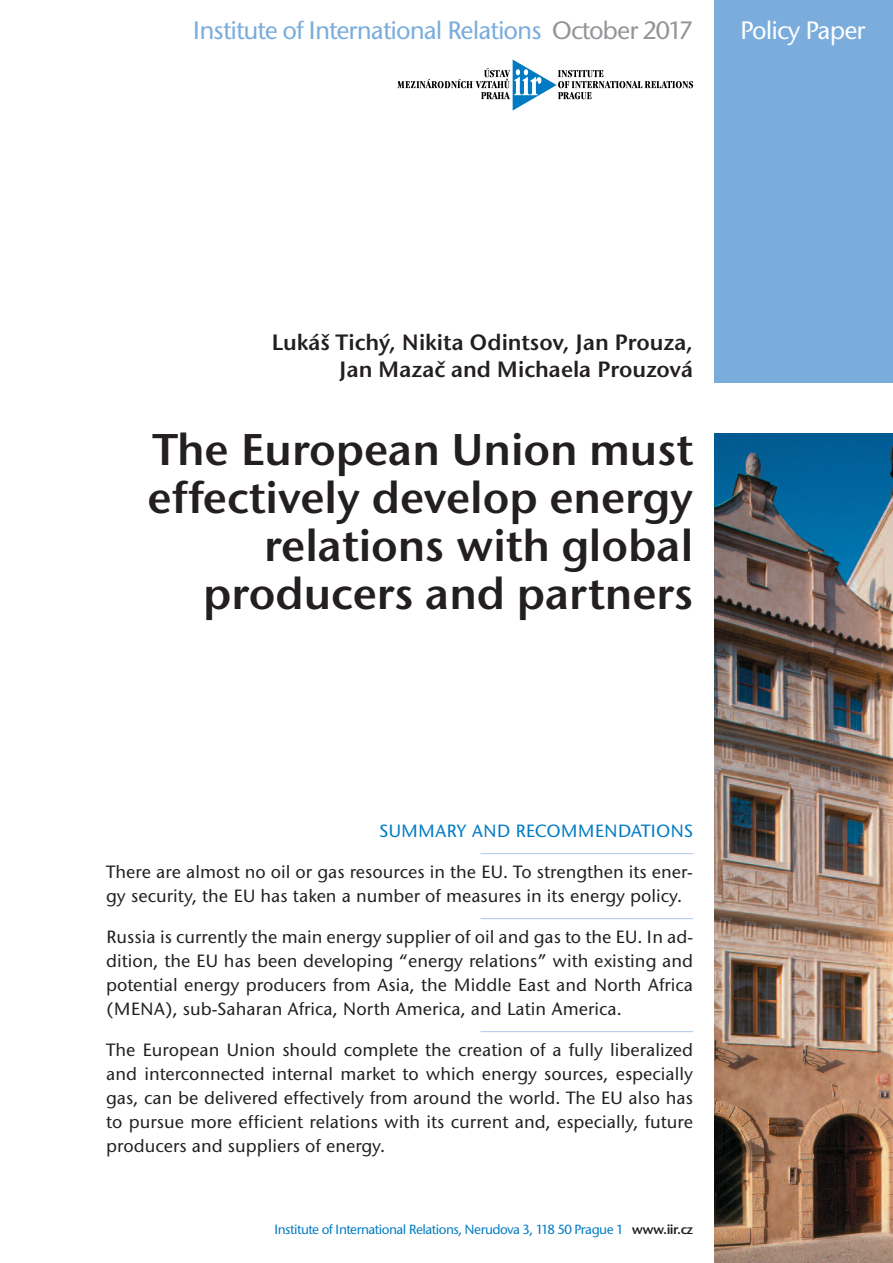
<style>
.page{position:relative;width:893px;height:1263px;background:#fff}
.page>*{position:absolute;margin:0;border:0;box-sizing:border-box;transform-origin:0 0}
.t1{font:45px/48px "Stone San Itc TCE Semi";color:#231f20;text-align:right}
.t2{font:500 25.5px "Stone San Itc TCE";letter-spacing:-.04em;color:#7aacdc}
.t3{font:500 25.5px "Stone San Itc TCE";letter-spacing:-.04em;color:#fff}
.t4{font:22.5px/27px "Stone San Itc TCE Semi";color:#231f20;text-align:right}
.t5{font:500 18px/24px "Stone San Itc TCE";color:#231f20;text-align:justify}
.t6{font:500 18px "Stone San Itc TCE";color:#007bc3}
.t7{font:500 13.5px "Stone San Itc TCE";letter-spacing:-.04em;color:#007bc3}
.s1{color:#939598}
.s2{font-family:"Stone San Itc TCE Semi";font-weight:400;color:#231f20}
</style>
<div class="page">
<div style="left:714px;top:0;width:179px;height:383px;background:#7aacdc"></div>
<img style="left:714px;top:434px;width:179px;height:829px">
<hr style="left:480px;top:853px;width:213px;height:1px;background:#adc8e8">
<hr style="left:480px;top:918px;width:213px;height:1px;background:#adc8e8">
<hr style="left:480px;top:1031px;width:213px;height:1px;background:#adc8e8">
<svg style="left:397px;top:60px;width:296px;height:51px"></svg>
<h2 class="t2" style="left:192px;top:15px;width:502px">Institute of International Relations <span class="s1">October 2017</span></h2>
<h2 class="t3" style="left:740px;top:15px;width:127px">Policy Paper</h2>
<p class="t4" style="left:272px;top:329px;width:423px">Lukáš Tichý, Nikita Odintsov, Jan Prouza,<br>Jan Mazač and Michaela Prouzová</p>
<h1 class="t1" style="left:148px;top:425px;width:547px">The European Union must effectively develop energy relations with global producers and partners</h1>
<p class="t6" style="left:380px;top:820px;width:315px">SUMMARY AND RECOMMENDATIONS</p>
<p class="t5" style="left:106px;top:860px;width:588px">There are almost no oil or gas resources in the EU. To strengthen its ener&shy;gy security, the EU has taken a number of measures in its energy policy.</p>
<p class="t5" style="left:106px;top:925px;width:588px">Russia is currently the main energy supplier of oil and gas to the EU. In ad&shy;dition, the EU has been developing “energy relations” with existing and potential energy producers from Asia, the Middle East and North Africa (MENA), sub-Saharan Africa, North America, and Latin America.</p>
<p class="t5" style="left:106px;top:1038px;width:588px">The European Union should complete the creation of a fully liberalized and interconnected internal market to which energy sources, especially gas, can be delivered effectively from around the world. The EU also has to pursue more efficient relations with its current and, especially, future producers and suppliers of energy.</p>
<p class="t7" style="left:274px;top:1221px;width:421px">Institute of International Relations, Nerudova 3, 118 50 Prague 1 <span class="s2">www.iir.cz</span></p>
</div>
